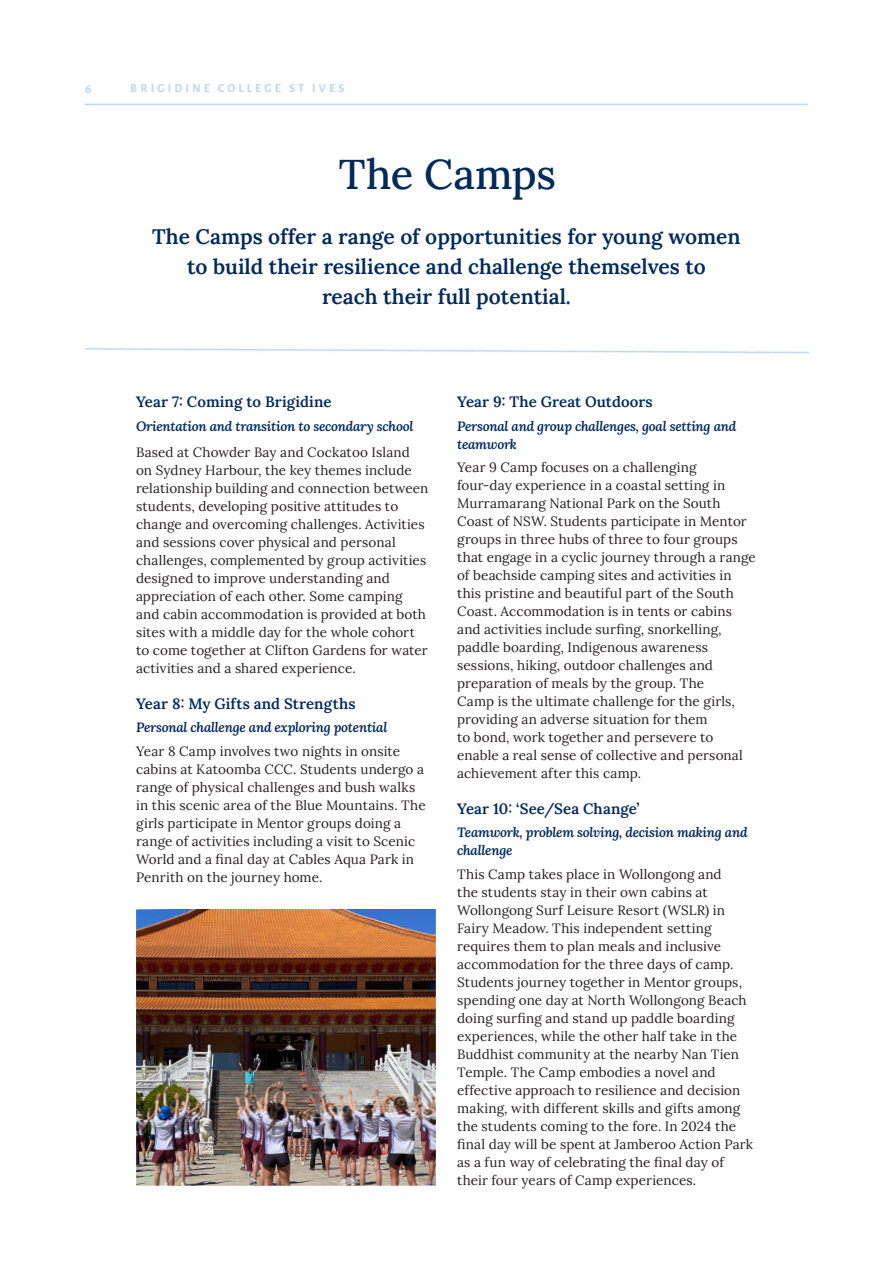
<style>
.page{position:relative;width:893px;height:1263px;background:#fff}
.page>*{position:absolute;margin:0;border:0;box-sizing:border-box;transform-origin:0 0}
.Brigidine_-_H1{font:500 41.7px "Lora";color:#00295c}
.Brigidine_H2{font:600 21px/30px "Lora";color:#00295c;text-align:center}
.Brigidine_-_H4{font:600 15px "Lora";letter-spacing:.005em;color:#00295c}
.Brigidine_-_Body_of_text{font:13.5px/18px "Lora";letter-spacing:.005em;color:#231f20}
.Body_Intro_Para{font:italic 600 13.5px/18px "Lora";letter-spacing:-.02em;color:#00295c}
.t1{font:700 13.5px "Alegreya Sans SC";color:#bcd8f0}
.t2{font:700 12px "Alegreya Sans SC";letter-spacing:.27em;color:#bcd8f0}
</style>
<div class="page">
<hr style="left:85px;top:104px;width:723px;height:1px;background:#bcd8f0">
<img style="left:136px;top:909px;width:300px;height:277px">
<p class="t1" style="left:85px;top:79px;width:8px">6</p>
<p class="t2" style="left:130px;top:79px;width:216px">BRIGIDINE COLLEGE ST IVES</p>
<p class="Brigidine_-_H1" style="left:339px;top:142px;width:219px">The Camps</p>
<p class="Brigidine_H2" style="left:152px;top:220px;width:590px">The Camps offer a range of opportunities for young women to build their resilience and challenge themselves to<br>reach their full potential.</p>
<p class="Brigidine_-_H4" style="left:136px;top:390px;width:197px">Year 7: Coming to Brigidine</p>
<p class="Body_Intro_Para" style="left:136px;top:417px;width:279px">Orientation and transition to secondary school</p>
<p class="Brigidine_-_Body_of_text" style="left:136px;top:443px;width:294px">Based at Chowder Bay and Cockatoo Island on Sydney Harbour, the key themes include relationship building and connection between students, developing positive attitudes to change and overcoming challenges. Activities and sessions cover physical and personal challenges, complemented by group activities designed to improve understanding and appreciation of each other. Some camping and cabin accommodation is provided at both sites with a middle day for the whole cohort to come together at Clifton Gardens for water activities and a shared experience.</p>
<p class="Brigidine_-_H4" style="left:136px;top:691px;width:221px">Year 8: My Gifts and Strengths</p>
<p class="Body_Intro_Para" style="left:136px;top:718px;width:253px">Personal challenge and exploring potential</p>
<p class="Brigidine_-_Body_of_text" style="left:136px;top:741px;width:291px">Year 8 Camp involves two nights in onsite cabins at Katoomba CCC. Students undergo a range of physical challenges and bush walks in this scenic area of the Blue Mountains. The girls participate in Mentor groups doing a range of activities including a visit to Scenic World and a final day at Cables Aqua Park in Penrith on the journey home.</p>
<p class="Brigidine_-_H4" style="left:457px;top:390px;width:197px">Year 9: The Great Outdoors</p>
<p class="Body_Intro_Para" style="left:457px;top:417px;width:281px">Personal and group challenges, goal setting and teamwork</p>
<p class="Brigidine_-_Body_of_text" style="left:457px;top:458px;width:300px">Year 9 Camp focuses on a challenging<br>four-day experience in a coastal setting in Murramarang National Park on the South Coast of NSW. Students participate in Mentor groups in three hubs of three to four groups that engage in a cyclic journey through a range of beachside camping sites and activities in this pristine and beautiful part of the South Coast. Accommodation is in tents or cabins and activities include surfing, snorkelling, paddle boarding, Indigenous awareness sessions, hiking, outdoor challenges and preparation of meals by the group. The<br>Camp is the ultimate challenge for the girls, providing an adverse situation for them<br>to bond, work together and persevere to enable a real sense of collective and personal achievement after this camp.</p>
<p class="Brigidine_-_H4" style="left:457px;top:796px;width:184px">Year 10: ‘See/Sea Change’</p>
<p class="Body_Intro_Para" style="left:457px;top:823px;width:292px">Teamwork, problem solving, decision making and challenge</p>
<p class="Brigidine_-_Body_of_text" style="left:457px;top:864px;width:297px">This Camp takes place in Wollongong and<br>the students stay in their own cabins at Wollongong Surf Leisure Resort (WSLR) in Fairy Meadow. This independent setting requires them to plan meals and inclusive accommodation for the three days of camp.<br>Students journey together in Mentor groups, spending one day at North Wollongong Beach doing surfing and stand up paddle boarding experiences, while the other half take in the Buddhist community at the nearby Nan Tien Temple. The Camp embodies a novel and effective approach to resilience and decision making, with different skills and gifts among the students coming to the fore. In 2024 the final day will be spent at Jamberoo Action Park as a fun way of celebrating the final day of their four years of Camp experiences.</p>
</div>
